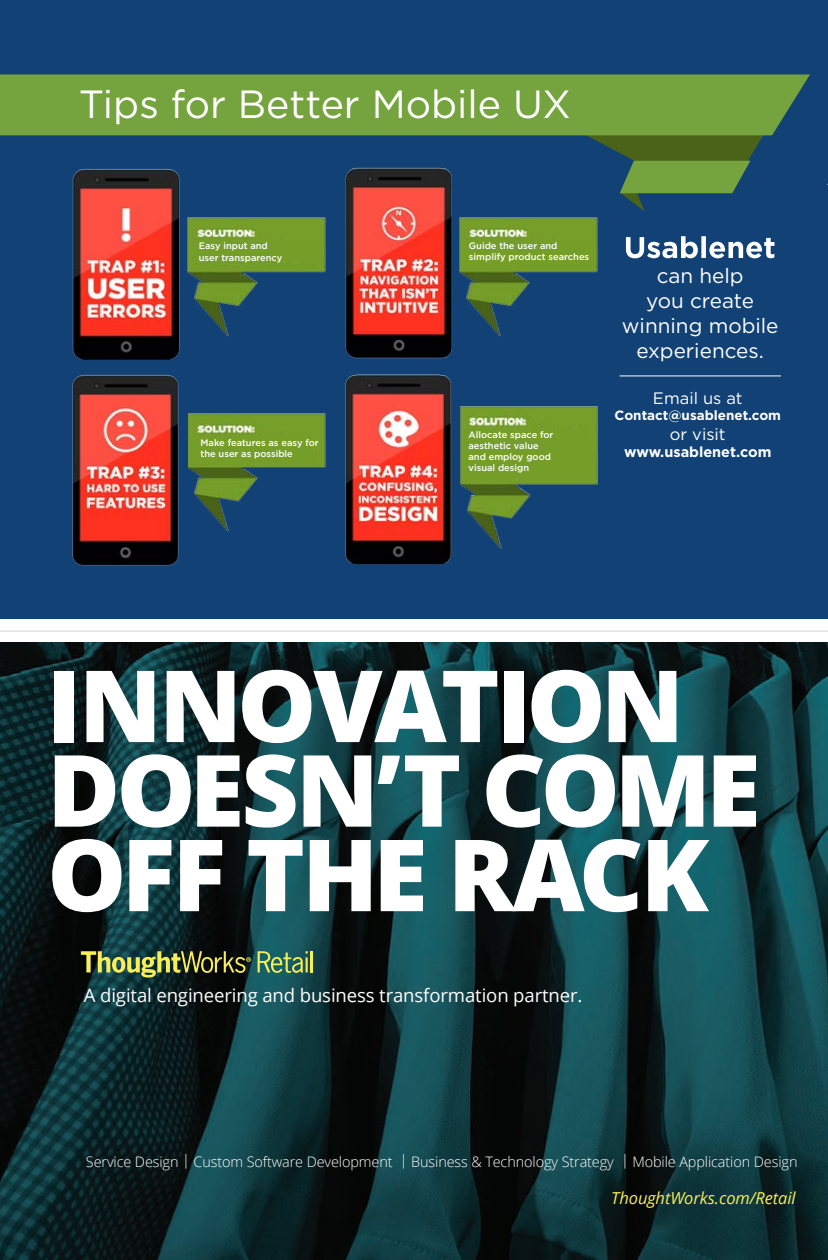
<style>
.page{position:relative;width:828px;height:1260px;background:#fff}
.page>*{position:absolute;margin:0;border:0;box-sizing:border-box;transform-origin:0 0}
.t1{font:800 99.8px/84.6px "Open Sans";letter-spacing:-.05em;color:#fff}
.t2{font:39.4px "Gotham";color:#fff}
.t3{font:20.6px/24.8px "Gotham";color:#fff;text-align:center}
.t4{font:18.6px "Open Sans";letter-spacing:-.005em;color:#fff}
.t5{font:16.6px "Gotham";color:#fff}
.t6{font:italic 16.4px "Open Sans";letter-spacing:-.005em;color:#f7ee58}
.t7{font:300 14.4px "Open Sans";letter-spacing:-.005em;color:#fff}
.t8{font:700 14.4px "Gotham";color:#fff}
.t9{font:700 13.4px "Gotham";color:#fff}
.t10{font:500 9.4px/11.2px "Gotham";color:#fff}
</style>
<div class="page">
<hr style="left:0;top:631px;width:828px;height:1px;background:#d1d2d4">
<div style="left:0;top:0;width:828px;height:618px;background:#114175"></div>
<img style="left:188px;top:413px;width:138px;height:119px">
<div style="left:0;top:74px;width:810px;height:61px;background:#75a33d"></div>
<img style="left:72px;top:374px;width:107px;height:192px">
<img style="left:72px;top:169px;width:108px;height:191px">
<img style="left:187px;top:217px;width:139px;height:119px">
<img style="left:459px;top:217px;width:139px;height:119px">
<img style="left:346px;top:167px;width:106px;height:192px">
<img style="left:345px;top:374px;width:107px;height:191px">
<img style="left:460px;top:406px;width:138px;height:143px">
<hr style="left:620px;top:376px;width:161px;height:1px;background:#fff">
<svg style="left:626px;top:236px;width:148px;height:22px"></svg>
<svg style="left:558px;top:121px;width:214px;height:91px"></svg>
<div style="left:194px;top:240px;width:127px;height:21px;background:#759e29"></div>
<div style="left:464px;top:241px;width:127px;height:29px;background:#759e29"></div>
<div style="left:190px;top:436px;width:124px;height:28px;background:#759e29"></div>
<div style="left:464px;top:428px;width:126px;height:50px;background:#759e29"></div>
<img style="left:0;top:643px;width:828px;height:617px">
<svg style="left:81px;top:951px;width:170px;height:27px"></svg>
<svg style="left:258px;top:951px;width:50px;height:22px"></svg>
<hr style="left:311px;top:951px;width:2px;height:21px;background:#f7ee58">
<p class="t2" style="left:79px;top:78px;width:494px">Tips for Better Mobile UX</p>
<p class="t10" style="left:199px;top:240px;width:85px">Easy input and user transparency</p>
<p class="t10" style="left:469px;top:240px;width:122px">Guide the user and simplify product searches</p>
<p class="t10" style="left:201px;top:437px;width:120px">Make features as easy for the user as possible</p>
<p class="t10" style="left:469px;top:429px;width:86px">Allocate space for aesthetic value and employ good visual design</p>
<p class="t3" style="left:622px;top:263px;width:158px">can help<br>you create winning mobile experiences.</p>
<p class="t5" style="left:653px;top:388px;width:91px">Email us at</p>
<p class="t9" style="left:615px;top:407px;width:168px">Contact@usablenet.com</p>
<p class="t5" style="left:670px;top:424px;width:57px">or visit</p>
<p class="t8" style="left:624px;top:443px;width:149px">www.usablenet.com</p>
<p class="t1" style="left:47px;top:658px;width:715px">INNOVATION<br>DOESN’T COME<br>OFF THE RACK</p>
<p class="t4" style="left:84px;top:983px;width:500px">A digital engineering and business transformation partner.</p>
<p class="t7" style="left:86px;top:1152px;width:713px">Service Design | Custom Software Development | Business &amp; Technology Strategy | Mobile Application Design</p>
<p class="t6" style="left:611px;top:1186px;width:186px">ThoughtWorks.com/Retail</p>
</div>
